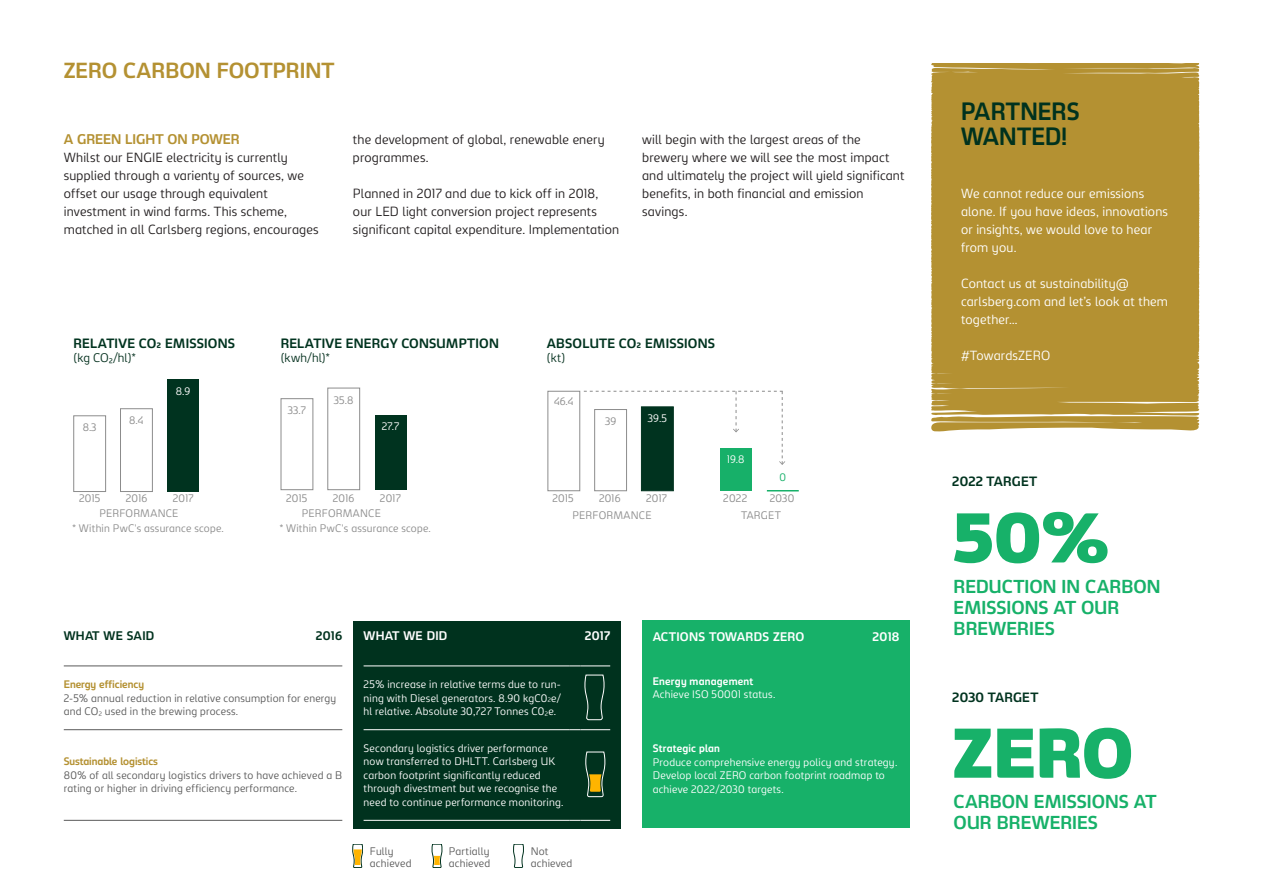
<style>
.page{position:relative;width:1263px;height:893px;background:#fff}
.page>*{position:absolute;margin:0;border:0;box-sizing:border-box;transform-origin:0 0}
.t1{font:900 67.5px "Carlsberg Sans";color:#17b169}
.t2{font:700 24px/25.5px "Carlsberg Sans";letter-spacing:.005em;color:#00321e;scale:.96 1}
.t3{font:700 21px "Carlsberg Sans";color:#b49132}
.t4{font:700 18px/21px "Carlsberg Sans";color:#17b169}
.t5{font:700 13.5px "Carlsberg Sans";color:#b49132}
.t6{font:700 12.9px "Carlsberg Sans";letter-spacing:.015em;color:#00331f}
.t7{font:300 12.75px/18px "Carlsberg Sans";letter-spacing:.01em;color:#231f20}
.t8{font:300 12.75px/18px "Carlsberg Sans";letter-spacing:.01em;color:#fff}
.t9{font:700 12px "Carlsberg Sans";letter-spacing:.025em;color:#fff}
.t10{font:300 12px "Carlsberg Sans";letter-spacing:.01em;color:#083321}
.t11{font:700 12px "Carlsberg Sans";letter-spacing:.025em;color:#00321e}
.t12{font:300 10.5px/13.5px "Carlsberg Sans";letter-spacing:.02em;color:#fff}
.t13{font:300 10.5px/12px "Carlsberg Sans";letter-spacing:.02em;color:#5a5a5a}
.t14{font:300 10.5px/14.9px "Carlsberg Sans";letter-spacing:.02em;color:#8c8c8c}
.t15{font:700 10.5px "Carlsberg Sans";color:#b49132}
.t16{font:700 10.5px "Carlsberg Sans";letter-spacing:.02em;color:#fff}
.t17{font:300 10.5px "Carlsberg Sans";color:#17b069}
.s1{font-size:6.15px}
</style>
<div class="page">
<svg style="left:931px;top:416px;width:268px;height:16px"></svg>
<div style="left:931px;top:268px;width:268px;height:148px;background:#b49132"></div>
<div style="left:931px;top:64px;width:268px;height:204px;background:#b49132"></div>
<div style="left:641px;top:406px;width:33px;height:85px;background:#00331f;border:1px solid #00331f"></div>
<hr style="left:767px;top:490px;width:32px;height:1px;background:#17b069">
<div style="left:547px;top:391px;width:33px;height:100px;border:1px solid #8c8c8c"></div>
<div style="left:594px;top:409px;width:33px;height:82px;border:1px solid #8c8c8c"></div>
<svg style="left:584px;top:391px;width:201px;height:74px"></svg>
<div style="left:720px;top:448px;width:32px;height:43px;background:#17b069"></div>
<div style="left:281px;top:398px;width:32px;height:92px;border:1px solid #8c8c8c"></div>
<div style="left:327px;top:388px;width:33px;height:102px;border:1px solid #8c8c8c"></div>
<div style="left:375px;top:415px;width:31px;height:75px;background:#00331f"></div>
<div style="left:167px;top:379px;width:32px;height:112px;background:#00331f"></div>
<div style="left:73px;top:415px;width:33px;height:77px;border:1px solid #8c8c8c"></div>
<div style="left:120px;top:408px;width:33px;height:84px;border:1px solid #8c8c8c"></div>
<div style="left:642px;top:621px;width:268px;height:207px;background:#17b169"></div>
<div style="left:353px;top:621px;width:268px;height:208px;background:#00321e"></div>
<hr style="left:64px;top:665px;width:278px;height:1px;background:#5a5a5a">
<hr style="left:64px;top:729px;width:278px;height:1px;background:#5a5a5a">
<hr style="left:64px;top:820px;width:278px;height:1px;background:#5a5a5a">
<hr style="left:364px;top:665px;width:206px;height:1px;background:#fff">
<hr style="left:580px;top:665px;width:30px;height:1px;background:#fff">
<hr style="left:364px;top:729px;width:206px;height:1px;background:#fff">
<hr style="left:580px;top:729px;width:30px;height:1px;background:#fff">
<hr style="left:364px;top:820px;width:206px;height:1px;background:#fff">
<hr style="left:580px;top:820px;width:30px;height:1px;background:#fff">
<svg style="left:585px;top:751px;width:21px;height:46px"></svg>
<svg style="left:352px;top:844px;width:11px;height:24px"></svg>
<svg style="left:432px;top:844px;width:10px;height:24px"></svg>
<svg style="left:513px;top:844px;width:11px;height:24px"></svg>
<svg style="left:584px;top:674px;width:21px;height:46px"></svg>
<h3 class="t3" style="left:64px;top:58px;width:272px">ZERO CARBON FOOTPRINT</h3>
<p class="t5" style="left:64px;top:131px;width:177px">A GREEN LIGHT ON POWER</p>
<p class="t7" style="left:64px;top:149px;width:256px">Whilst our ENGIE electricity is currently supplied through a varienty of sources, we offset our usage through equivalent investment in wind farms. This scheme, matched in all Carlsberg regions, encourages</p>
<p class="t7" style="left:353px;top:131px;width:253px">the development of global, renewable enery programmes.</p>
<p class="t7" style="left:353px;top:185px;width:268px">Planned in 2017 and due to kick off in 2018, our LED light conversion project represents significant capital expenditure. Implementation</p>
<p class="t7" style="left:642px;top:131px;width:264px">will begin with the largest areas of the brewery where we will see the most impact and ultimately the project will yield significant benefits, in both financial and emission savings.</p>
<p class="t6" style="left:74px;top:336px;width:163px">RELATIVE CO² EMISSIONS</p>
<p class="t6" style="left:281px;top:336px;width:220px">RELATIVE ENERGY CONSUMPTION</p>
<p class="t6" style="left:547px;top:336px;width:170px">ABSOLUTE CO² EMISSIONS</p>
<p class="t10" style="left:74px;top:351px;width:64px">(kg CO²/hl)*</p>
<p class="t10" style="left:281px;top:351px;width:51px">(kwh/hl)*</p>
<p class="t10" style="left:547px;top:351px;width:20px">(kt)</p>
<p class="t14" style="left:83px;top:420px;width:15px">8.3</p>
<p class="t14" style="left:129px;top:413px;width:16px">8.4</p>
<p class="t12" style="left:176px;top:385px;width:16px">8.9</p>
<p class="t14" style="left:288px;top:403px;width:19px">33.7</p>
<p class="t14" style="left:334px;top:393px;width:21px">35.8</p>
<p class="t12" style="left:382px;top:419px;width:19px">27.7</p>
<p class="t14" style="left:554px;top:394px;width:21px">46.4</p>
<p class="t14" style="left:605px;top:414px;width:13px">39</p>
<p class="t12" style="left:648px;top:412px;width:21px">39.5</p>
<p class="t12" style="left:727px;top:453px;width:19px">19.8</p>
<p class="t17" style="left:779px;top:471px;width:8px">0</p>
<p class="t14" style="left:79px;top:491px;width:23px">2015</p>
<p class="t14" style="left:126px;top:491px;width:23px">2016</p>
<p class="t14" style="left:173px;top:491px;width:22px">2017</p>
<p class="t14" style="left:286px;top:491px;width:23px">2015</p>
<p class="t14" style="left:333px;top:491px;width:23px">2016</p>
<p class="t14" style="left:380px;top:491px;width:22px">2017</p>
<p class="t14" style="left:552px;top:491px;width:23px">2015</p>
<p class="t14" style="left:599px;top:491px;width:23px">2016</p>
<p class="t14" style="left:646px;top:491px;width:22px">2017</p>
<p class="t14" style="left:723px;top:491px;width:25px">2022</p>
<p class="t14" style="left:770px;top:491px;width:26px">2030</p>
<p class="t14" style="left:73px;top:506px;width:153px;text-indent:27px">PERFORMANCE<br>* Within PwC's assurance scope.</p>
<p class="t14" style="left:280px;top:506px;width:153px;text-indent:22px">PERFORMANCE<br>* Within PwC's assurance scope.</p>
<p class="t14" style="left:573px;top:508px;width:81px">PERFORMANCE</p>
<p class="t14" style="left:741px;top:508px;width:41px">TARGET</p>
<p class="t11" style="left:64px;top:629px;width:92px">WHAT WE SAID</p>
<p class="t11" style="left:316px;top:629px;width:28px">2016</p>
<p class="t9" style="left:364px;top:629px;width:85px">WHAT WE DID</p>
<p class="t9" style="left:585px;top:629px;width:27px">2017</p>
<p class="t9" style="left:872px;top:630px;width:28px">2018</p>
<p class="t9" style="left:653px;top:630px;width:153px">ACTIONS TOWARDS ZERO</p>
<p class="t16" style="left:653px;top:675px;width:102px">Energy management</p>
<p class="t12" style="left:653px;top:688px;width:124px">Achieve ISO 50001 status.</p>
<p class="t12" style="left:364px;top:678px;width:199px;text-align:justify">25% increase in relative terms due to run&shy;ning with Diesel generators. 8.90 kgC0<span class="s1">2</span>e/ hl relative. Absolute 30,727 Tonnes C0<span class="s1">2</span>e.</p>
<p class="t15" style="left:64px;top:678px;width:82px">Energy efficiency</p>
<p class="t13" style="left:64px;top:691px;width:274px;line-height:13.5px">2-5% annual reduction in relative consumption for energy and CO<span class="s1">2</span> used in the brewing process.</p>
<p class="t15" style="left:64px;top:756px;width:96px">Sustainable logistics</p>
<p class="t13" style="left:64px;top:768px;width:280px;line-height:13.5px">80% of all secondary logistics drivers to have achieved a B rating or higher in driving efficiency performance.</p>
<p class="t12" style="left:364px;top:741px;width:201px">Secondary logistics driver performance now transferred to DHLTT. Carlsberg UK carbon footprint significantly reduced through divestment but we recognise the need to continue performance monitoring.</p>
<p class="t13" style="left:449px;top:846px;width:43px">Partially achieved</p>
<p class="t13" style="left:370px;top:846px;width:43px">Fully achieved</p>
<p class="t13" style="left:531px;top:846px;width:43px">Not achieved</p>
<p class="t16" style="left:653px;top:742px;width:69px">Strategic plan</p>
<p class="t12" style="left:653px;top:755px;width:246px">Produce comprehensive energy policy and strategy.<br>Develop local ZERO carbon footprint roadmap to achieve 2022/2030 targets.</p>
<h2 class="t2" style="left:961px;top:99px;width:125px">PARTNERS<br>WANTED!</h2>
<p class="t8" style="left:961px;top:185px;width:208px">We cannot reduce our emissions alone. If you have ideas, innovations or insights, we would love to hear from you.</p>
<p class="t8" style="left:961px;top:275px;width:208px">Contact us at sustainability@ carlsberg.com and let’s look at them together…</p>
<p class="t8" style="left:961px;top:347px;width:91px">#TowardsZERO</p>
<p class="t6" style="left:952px;top:474px;width:86px">2022 TARGET</p>
<h1 class="t1" style="left:952px;top:499px;width:158px">50%</h1>
<h3 class="t4" style="left:953px;top:576px;width:208px">REDUCTION IN CARBON<br>EMISSIONS AT OUR<br>BREWERIES</h3>
<p class="t6" style="left:952px;top:690px;width:88px">2030 TARGET</p>
<h1 class="t1" style="left:952px;top:714px;width:183px">ZERO</h1>
<h3 class="t4" style="left:953px;top:791px;width:204px">CARBON EMISSIONS AT<br>OUR BREWERIES</h3>
</div>
